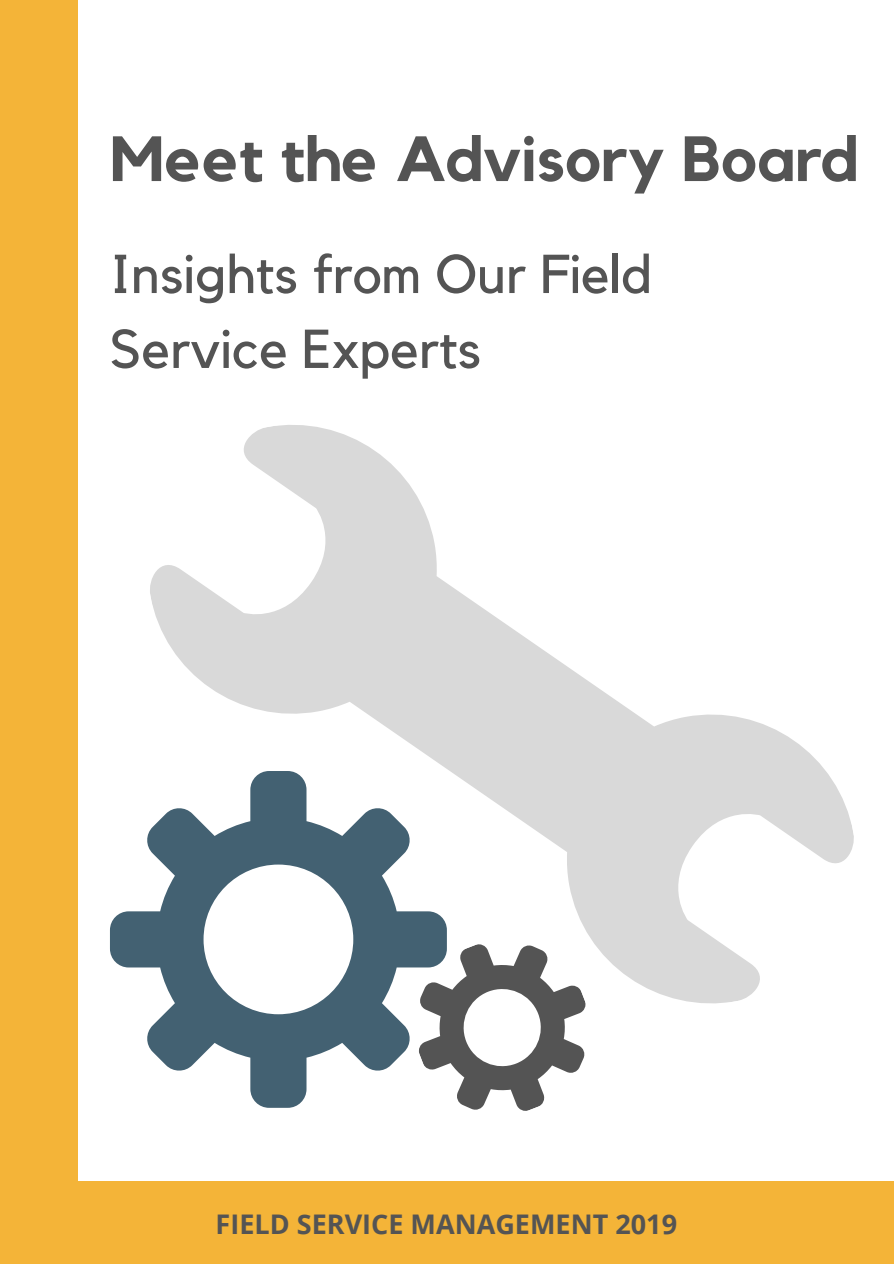
<style>
.page{position:relative;width:894px;height:1264px;background:#fff}
.page>*{position:absolute;margin:0;border:0;box-sizing:border-box;transform-origin:0 0}
.t1{font:700 63px "Kollektif";color:#545454}
.t2{font:54px/74.8px "Kollektif";color:#545454}
.t3{font:700 27px "Open Sans";color:#545454}
</style>
<div class="page">
<div style="left:0;top:0;width:893px;height:1263px;background:#f4b438"></div>
<div style="left:79px;top:0;width:814px;height:1180px;background:#fff"></div>
<svg style="left:150px;top:425px;width:704px;height:579px"></svg>
<svg style="left:447px;top:915px;width:167px;height:196px"></svg>
<svg style="left:110px;top:771px;width:337px;height:336px"></svg>
<p class="t1" style="left:110px;top:130px;width:750px">Meet the Advisory Board</p>
<p class="t2" style="left:110px;top:239px;width:543px">Insights from Our Field<br>Service Experts</p>
<p class="t3" style="left:215px;top:1205px;width:463px">FIELD SERVICE MANAGEMENT 2019</p>
</div>
